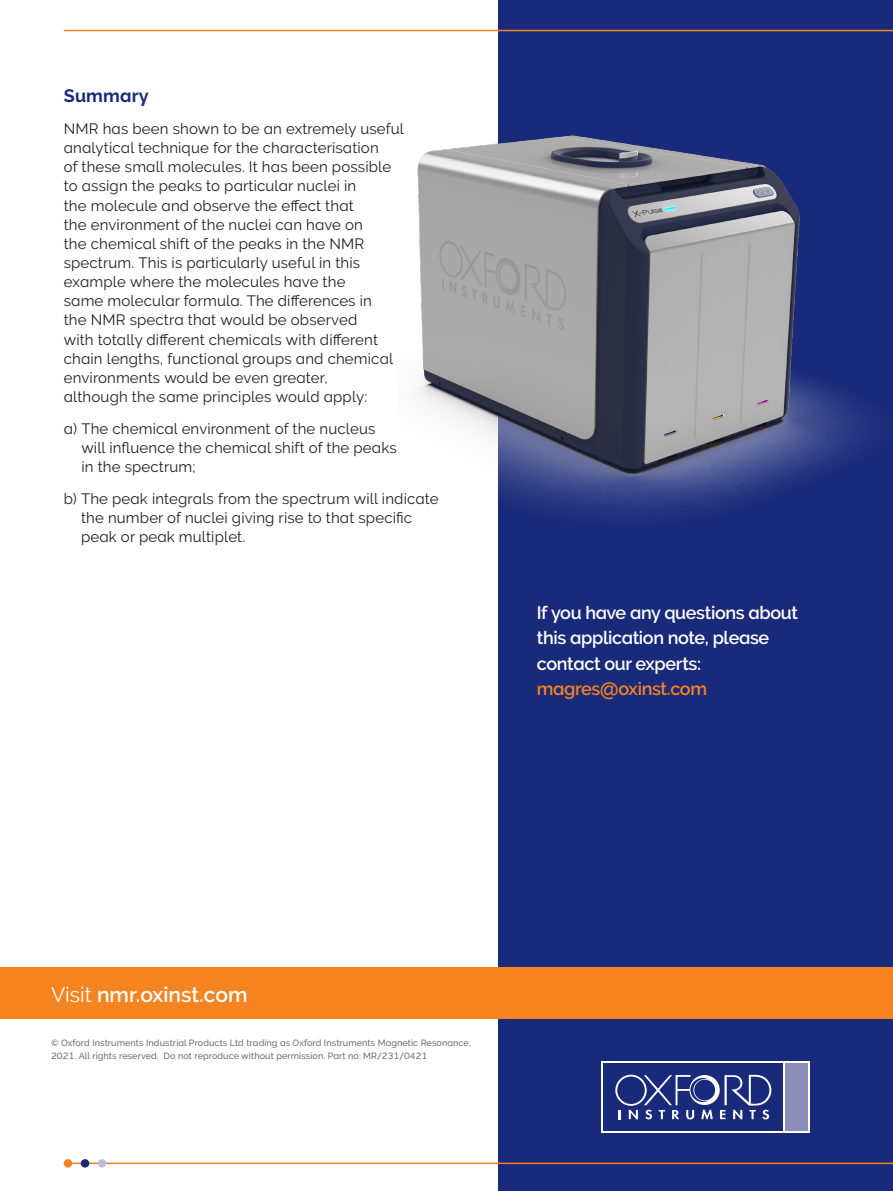
<style>
.page{position:relative;width:893px;height:1191px;background:#fff}
.page>*{position:absolute;margin:0;border:0;box-sizing:border-box;transform-origin:0 0}
.t1{font:700 21px "Oxford Raleway Semi";color:#fff}
.t2{font:700 18px/25.5px "Oxford Raleway Semi";letter-spacing:-.02em;color:#fff}
.Body{font:18px "Oxford Raleway Bold";letter-spacing:.01em;color:#1a2a7a}
.Body-2{font:15px/19.2px "Oxford Raleway Regular";letter-spacing:.01em;color:#231f20}
.Small_Caption{font:9px/12.8px "Oxford Raleway Medium";letter-spacing:.01em;color:#6c6d70}
.s1{color:#f58420}
.s2{font-family:"Oxford Raleway Regular";font-weight:400}
</style>
<div class="page">
<div style="left:499px;top:0;width:394px;height:1191px;background:#1a2a7a"></div>
<div style="left:0;top:967px;width:893px;height:51px;background:#f58420"></div>
<div style="left:602px;top:1061px;width:208px;height:71px;background:linear-gradient(to bottom,#fff,#fff)"></div>
<div style="left:604px;top:1063px;width:179px;height:67px;background:#1a2a7a"></div>
<div style="left:785px;top:1063px;width:23px;height:67px;background:#8c8db9"></div>
<svg style="left:615px;top:1074px;width:156px;height:45px"></svg>
<img style="left:417px;top:109px;width:447px;height:448px">
<hr style="left:64px;top:1162px;width:829px;height:2px;background:#f58420">
<div style="left:64px;top:1159px;width:8px;height:8px;background:#f58420;border-radius:50%"></div>
<div style="left:81px;top:1159px;width:8px;height:8px;background:#1a2a7a;border-radius:50%"></div>
<div style="left:98px;top:1159px;width:8px;height:8px;background:#bebed9;border-radius:50%"></div>
<hr style="left:64px;top:30px;width:829px;height:1px;background:#f58420">
<p class="Body" style="left:64px;top:85px;width:87px">Summary</p>
<p class="Body-2" style="left:64px;top:119px;width:342px">NMR has been shown to be an extremely useful analytical technique for the characterisation<br>of these small molecules. It has been possible to assign the peaks to particular nuclei in<br>the molecule and observe the effect that<br>the environment of the nuclei can have on<br>the chemical shift of the peaks in the NMR spectrum. This is particularly useful in this example where the molecules have the<br>same molecular formula. The differences in<br>the NMR spectra that would be observed<br>with totally different chemicals with different chain lengths, functional groups and chemical environments would be even greater,<br>although the same principles would apply:</p>
<p class="Body-2" style="left:81px;top:419px;width:317px;text-indent:-18px">a) The chemical environment of the nucleus will influence the chemical shift of the peaks in the spectrum;</p>
<p class="Body-2" style="left:81px;top:489px;width:359px;text-indent:-17px">b) The peak integrals from the spectrum will indicate the number of nuclei giving rise to that specific peak or peak multiplet.</p>
<p class="t2" style="left:537px;top:600px;width:263px">If you have any questions about this application note, please contact our experts: <span class="s1">magres@oxinst.com</span></p>
<p class="t1" style="left:51px;top:982px;width:198px"><span class="s2">Visit</span> nmr.oxinst.com</p>
<p class="Small_Caption" style="left:51px;top:1037px;width:421px">© Oxford Instruments Industrial Products Ltd trading as Oxford Instruments Magnetic Resonance,<br>2021. All rights reserved. Do not reproduce without permission. Part no: MR/231/0421</p>
</div>
